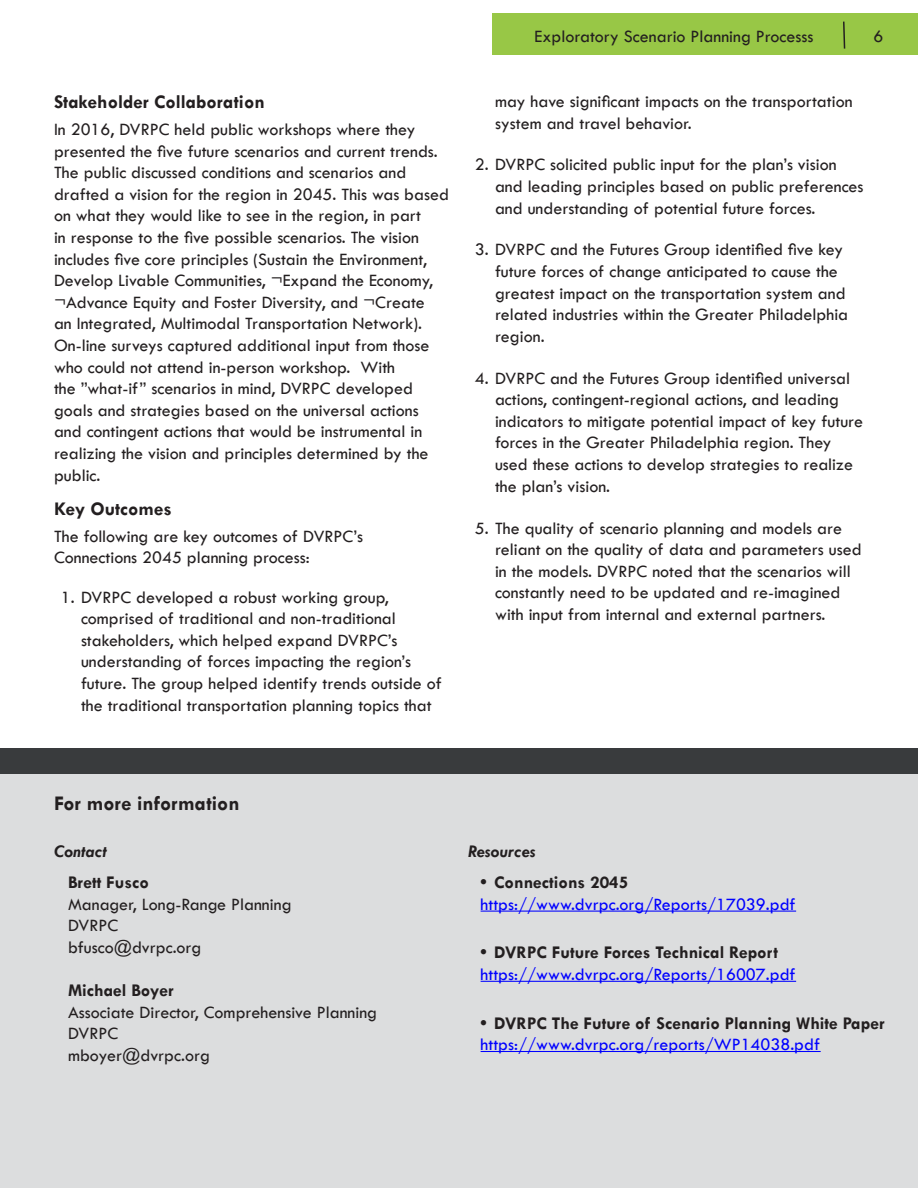
<style>
.page{position:relative;width:918px;height:1188px;background:#fff}
.page>*{position:absolute;margin:0;border:0;box-sizing:border-box;transform-origin:0 0}
.t1{font:700 21px "Tw Cen";color:#231f20}
.t2{font:700 19.5px "Tw Cen";color:#231f20}
.t3{font:18px/21.6px "Tw Cen";color:#231f20}
.t4{font:18px "Tw Cen";color:#00f}
.t5{font:700 18px "Tw Cen";color:#231f20}
.t6{font:italic 700 18px "Tw Cen";color:#231f20}
</style>
<div class="page">
<div style="left:0;top:761px;width:918px;height:427px;background:#dcddde"></div>
<div style="left:0;top:749px;width:917px;height:25px;background:#393b3d"></div>
<div style="left:492px;top:14px;width:426px;height:41px;background:#98c746"></div>
<svg style="left:843px;top:21px;width:3px;height:28px"></svg>
<hr style="left:481px;top:911px;width:315px;height:1px;background:#00f">
<hr style="left:481px;top:981px;width:315px;height:1px;background:#00f">
<hr style="left:481px;top:1051px;width:340px;height:1px;background:#00f">
<p class="t2" style="left:54px;top:90px;width:212px">Stakeholder Collaboration</p>
<p class="t3" style="left:54px;top:118px;width:397px">In 2016, DVRPC held public workshops where they presented the five future scenarios and current trends.<br>The public discussed conditions and scenarios and drafted a vision for the region in 2045. This was based on what they would like to see in the region, in part<br>in response to the five possible scenarios. The vision includes five core principles (Sustain the Environment, Develop Livable Communities, ¬Expand the Economy, ¬Advance Equity and Foster Diversity, and ¬Create<br>an Integrated, Multimodal Transportation Network).<br>On-line surveys captured additional input from those who could not attend in-person workshop. With<br>the ”what-if” scenarios in mind, DVRPC developed goals and strategies based on the universal actions and contingent actions that would be instrumental in realizing the vision and principles determined by the public.</p>
<p class="t2" style="left:54px;top:497px;width:119px">Key Outcomes</p>
<p class="t3" style="left:54px;top:525px;width:311px">The following are key outcomes of DVRPC’s<br>Connections 2045 planning process:</p>
<p class="t3" style="left:81px;top:586px;width:362px;text-indent:-20px">1. DVRPC developed a robust working group, comprised of traditional and non-traditional stakeholders, which helped expand DVRPC’s understanding of forces impacting the region’s future. The group helped identify trends outside of the traditional transportation planning topics that</p>
<p class="t3" style="left:535px;top:25px;width:280px">Exploratory Scenario Planning Processs</p>
<p class="t3" style="left:874px;top:25px;width:11px">6</p>
<p class="t3" style="left:495px;top:90px;width:359px">may have significant impacts on the transportation system and travel behavior.</p>
<p class="t3" style="left:495px;top:154px;width:370px;text-indent:-20px">2. DVRPC solicited public input for the plan’s vision and leading principles based on public preferences and understanding of potential future forces.</p>
<p class="t3" style="left:495px;top:239px;width:355px;text-indent:-20px">3. DVRPC and the Futures Group identified five key future forces of change anticipated to cause the greatest impact on the transportation system and related industries within the Greater Philadelphia region.</p>
<p class="t3" style="left:495px;top:367px;width:370px;text-indent:-20px">4. DVRPC and the Futures Group identified universal actions, contingent-regional actions, and leading indicators to mitigate potential impact of key future forces in the Greater Philadelphia region. They used these actions to develop strategies to realize the plan’s vision.</p>
<p class="t3" style="left:495px;top:517px;width:368px;text-indent:-20px">5. The quality of scenario planning and models are reliant on the quality of data and parameters used in the models. DVRPC noted that the scenarios will constantly need to be updated and re-imagined with input from internal and external partners.</p>
<p class="t1" style="left:54px;top:791px;width:187px">For more information</p>
<p class="t6" style="left:54px;top:840px;width:55px">Contact</p>
<p class="t5" style="left:68px;top:872px;width:82px">Brett Fusco</p>
<p class="t3" style="left:68px;top:893px;width:225px">Manager, Long-Range Planning<br>DVRPC<br>bfusco@dvrpc.org</p>
<p class="t5" style="left:68px;top:980px;width:107px">Michael Boyer</p>
<p class="t3" style="left:68px;top:1001px;width:311px">Associate Director, Comprehensive Planning<br>DVRPC<br>mboyer@dvrpc.org</p>
<p class="t6" style="left:468px;top:840px;width:69px">Resources</p>
<p class="t5" style="left:481px;top:872px;width:149px">• Connections 2045</p>
<p class="t4" style="left:481px;top:893px;width:317px">https://www.dvrpc.org/Reports/17039.pdf</p>
<p class="t5" style="left:481px;top:942px;width:299px">• DVRPC Future Forces Technical Report</p>
<p class="t4" style="left:481px;top:963px;width:317px">https://www.dvrpc.org/Reports/16007.pdf</p>
<p class="t5" style="left:481px;top:1012px;width:406px">• DVRPC The Future of Scenario Planning White Paper</p>
<p class="t4" style="left:481px;top:1034px;width:341px">https://www.dvrpc.org/reports/WP14038.pdf</p>
</div>
